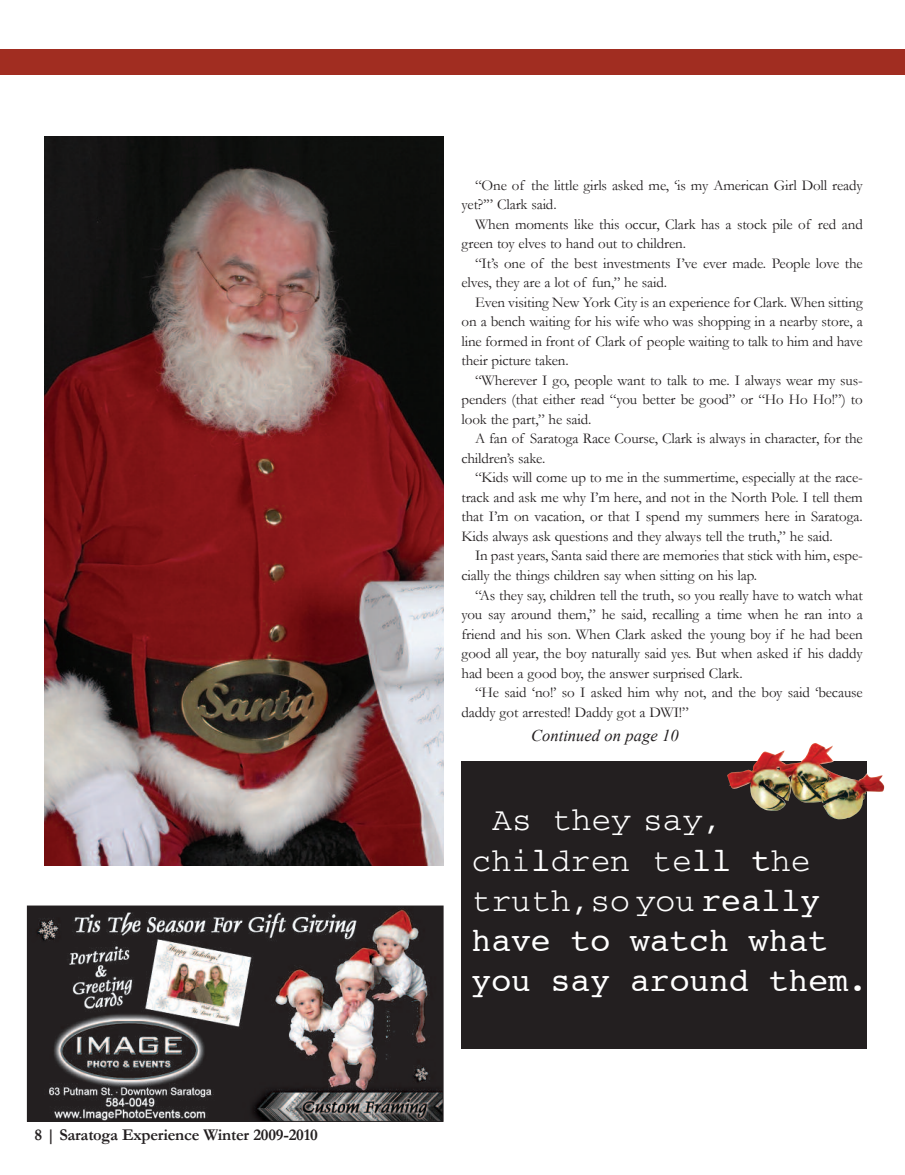
<style>
.page{position:relative;width:905px;height:1175px;background:#fff}
.page>*{position:absolute;margin:0;border:0;box-sizing:border-box;transform-origin:0 0}
.t1{font:33px/40.2px "Courier";color:#fff}
.t2{font:700 16.5px "Garamond";letter-spacing:-.015em;color:#231f20}
.t3{font:italic 16.5px "Times New Roman";color:#231f20}
.t4{font:15px/19.5px "Garamond";letter-spacing:-.01em;color:#231f20}
</style>
<div class="page">
<img style="left:29px;top:907px;width:412px;height:212px">
<div style="left:27px;top:905px;width:416px;height:216px;border:1px solid #231f20"></div>
<img style="left:45px;top:136px;width:398px;height:729px">
<div style="left:0;top:49px;width:904px;height:26px;background:#a12d21"></div>
<div style="left:461px;top:761px;width:405px;height:287px;background:#231f20"></div>
<img style="left:727px;top:743px;width:157px;height:76px">
<p class="t2" style="left:34px;top:1125px;width:285px">8 | Saratoga Experience Winter 2009-2010</p>
<p class="t4" style="left:461px;top:176px;width:403px;text-indent:14px">“One of the little girls asked me, ‘is my American Girl Doll ready yet?’” Clark said.</p>
<p class="t4" style="left:461px;top:215px;width:403px;text-indent:14px">When moments like this occur, Clark has a stock pile of red and green toy elves to hand out to children.</p>
<p class="t4" style="left:461px;top:254px;width:403px;text-indent:14px">“It’s one of the best investments I’ve ever made. People love the elves, they are a lot of fun,” he said.</p>
<p class="t4" style="left:461px;top:293px;width:403px;text-align:justify;text-indent:14px">Even visiting New York City is an experience for Clark. When sitting on a bench waiting for his wife who was shopping in a nearby store, a line formed in front of Clark of people waiting to talk to him and have their picture taken.</p>
<p class="t4" style="left:461px;top:371px;width:403px;text-align:justify;text-indent:14px">“Wherever I go, people want to talk to me. I always wear my sus&shy;penders (that either read “you better be good” or “Ho Ho Ho!”) to look the part,” he said.</p>
<p class="t4" style="left:461px;top:429px;width:403px;text-indent:14px">A fan of Saratoga Race Course, Clark is always in character, for the children’s sake.</p>
<p class="t4" style="left:461px;top:468px;width:403px;text-align:justify;text-indent:14px">“Kids will come up to me in the summertime, especially at the race&shy;track and ask me why I’m here, and not in the North Pole. I tell them that I’m on vacation, or that I spend my summers here in Saratoga.<br>Kids always ask questions and they always tell the truth,” he said.</p>
<p class="t4" style="left:461px;top:546px;width:403px;text-indent:14px">In past years, Santa said there are memories that stick with him, espe&shy;cially the things children say when sitting on his lap.</p>
<p class="t4" style="left:461px;top:585px;width:403px;text-align:justify;text-indent:14px">“As they say, children tell the truth, so you really have to watch what you say around them,” he said, recalling a time when he ran into a friend and his son. When Clark asked the young boy if he had been good all year, the boy naturally said yes. But when asked if his daddy had been a good boy, the answer surprised Clark.</p>
<p class="t4" style="left:461px;top:683px;width:403px;text-indent:14px">“He said ‘no!’ so I asked him why not, and the boy said ‘because daddy got arrested! Daddy got a DWI!”</p>
<p class="t3" style="left:531px;top:726px;width:149px">Continued on page 10</p>
<h1 class="t1" style="left:471px;top:802px;width:398px;text-indent:21px">As they say, children tell the truth,so you really have to watch what you say around them.</h1>
</div>
